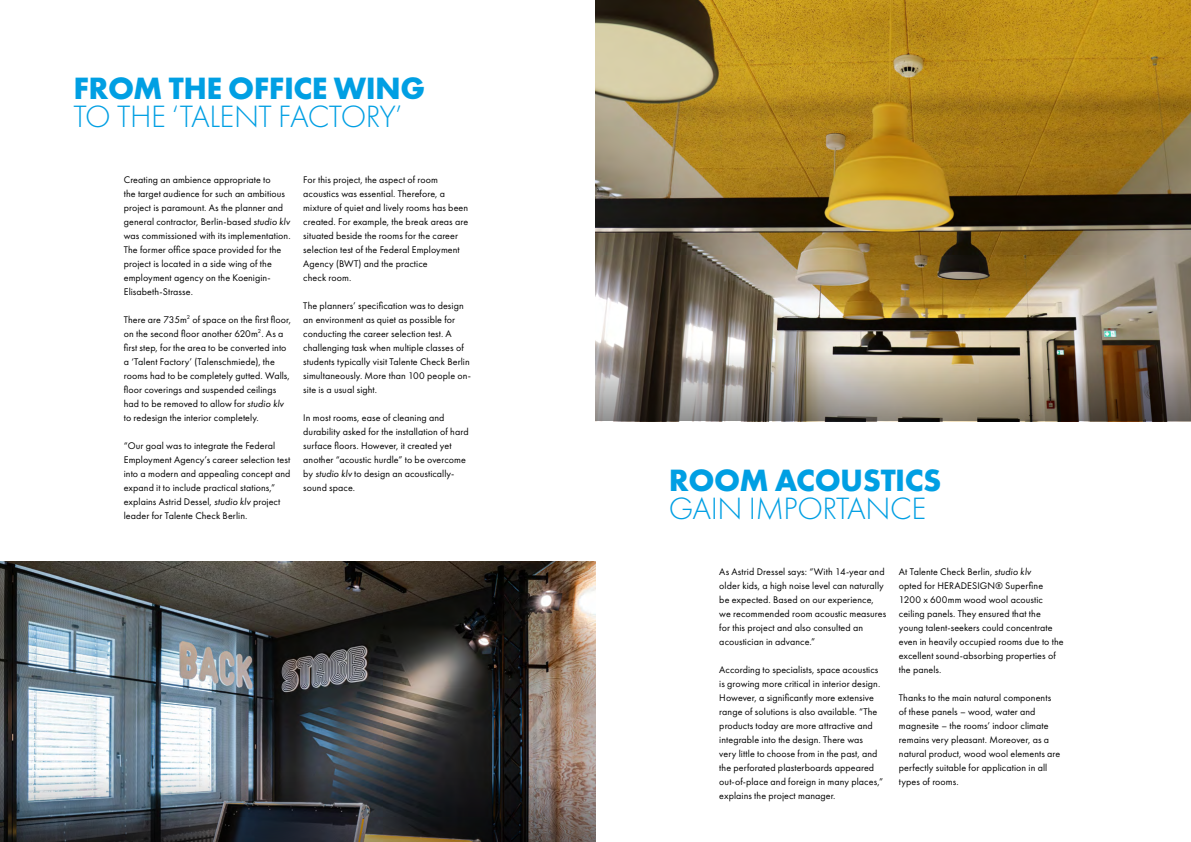
<style>
.page{position:relative;width:1191px;height:842px;background:#fff}
.page>*{position:absolute;margin:0;border:0;box-sizing:border-box;transform-origin:0 0}
.t1{font:300 32px "Futura PT";letter-spacing:-.015em;color:#009fe3}
.t2{font:700 32px "Futura PT";letter-spacing:-.015em;color:#009fe3}
.t3{font:10px/14px "Futura PT";letter-spacing:.01em;color:#000}
.s1{font-style:italic}
</style>
<div class="page">
<img style="left:595px;top:0;width:596px;height:351px">
<img style="left:0;top:561px;width:595px;height:210px">
<svg style="left:595px;top:351px;width:596px;height:70px;background:#857a6d"></svg>
<img style="left:0;top:771px;width:595px;height:71px">
<h1 class="t2" style="left:73px;top:67px;width:353px">FROM THE OFFICE WING</h1>
<h1 class="t1" style="left:73px;top:98px;width:331px">TO THE ‘TALENT FACTORY’</h1>
<p class="t3" style="left:124px;top:172px;width:168px">Creating an ambience appropriate to<br>the target audience for such an ambitious project is paramount. As the planner and general contractor, Berlin-based <span class="s1">studio klv </span>was commissioned with its implementation.<br>The former office space provided for the project is located in a side wing of the employment agency on the Koenigin-Elisabeth-Strasse.</p>
<p class="t3" style="left:124px;top:312px;width:169px">There are 735m<sup>2</sup> of space on the first floor, on the second floor another 620m<sup>2</sup>. As a first step, for the area to be converted into a ‘Talent Factory’ (Talenschmiede), the rooms had to be completely gutted. Walls, floor coverings and suspended ceilings had to be removed to allow for <span class="s1">studio klv </span>to redesign the interior completely.</p>
<p class="t3" style="left:124px;top:438px;width:168px">“Our goal was to integrate the Federal Employment Agency’s career selection test into a modern and appealing concept and expand it to include practical stations,” explains Astrid Dessel, <span class="s1">studio klv</span> project leader for Talente Check Berlin.</p>
<p class="t3" style="left:303px;top:172px;width:166px">For this project, the aspect of room acoustics was essential. Therefore, a mixture of quiet and lively rooms has been created. For example, the break areas are situated beside the rooms for the career selection test of the Federal Employment Agency (BWT) and the practice<br>check room.</p>
<p class="t3" style="left:303px;top:298px;width:169px">The planners’ specification was to design an environment as quiet as possible for conducting the career selection test. A challenging task when multiple classes of students typically visit Talente Check Berlin simultaneously. More than 100 people on&shy;site is a usual sight.</p>
<p class="t3" style="left:303px;top:410px;width:167px">In most rooms, ease of cleaning and durability asked for the installation of hard surface floors. However, it created yet another “acoustic hurdle” to be overcome by <span class="s1">studio klv</span> to design an acoustically&shy;sound space.</p>
<h1 class="t2" style="left:669px;top:459px;width:274px">ROOM ACOUSTICS</h1>
<h1 class="t1" style="left:669px;top:490px;width:259px">GAIN IMPORTANCE</h1>
<p class="t3" style="left:719px;top:564px;width:168px">As Astrid Dressel says: “With 14-year and older kids, a high noise level can naturally be expected. Based on our experience, we recommended room acoustic measures for this project and also consulted an acoustician in advance.”</p>
<p class="t3" style="left:719px;top:662px;width:165px">According to specialists, space acoustics is growing more critical in interior design.<br>However, a significantly more extensive range of solutions is also available. “The products today are more attractive and integrable into the design. There was<br>very little to choose from in the past, and the perforated plasterboards appeared out-of-place and foreign in many places,” explains the project manager.</p>
<p class="t3" style="left:899px;top:564px;width:166px">At Talente Check Berlin, <span class="s1">studio klv<br></span>opted for HERADESIGN® Superfine 1200 x 600mm wood wool acoustic ceiling panels. They ensured that the young talent-seekers could concentrate even in heavily occupied rooms due to the excellent sound-absorbing properties of the panels.</p>
<p class="t3" style="left:899px;top:690px;width:163px">Thanks to the main natural components of these panels – wood, water and magnesite – the rooms’ indoor climate remains very pleasant. Moreover, as a natural product, wood wool elements are perfectly suitable for application in all types of rooms.</p>
</div>
